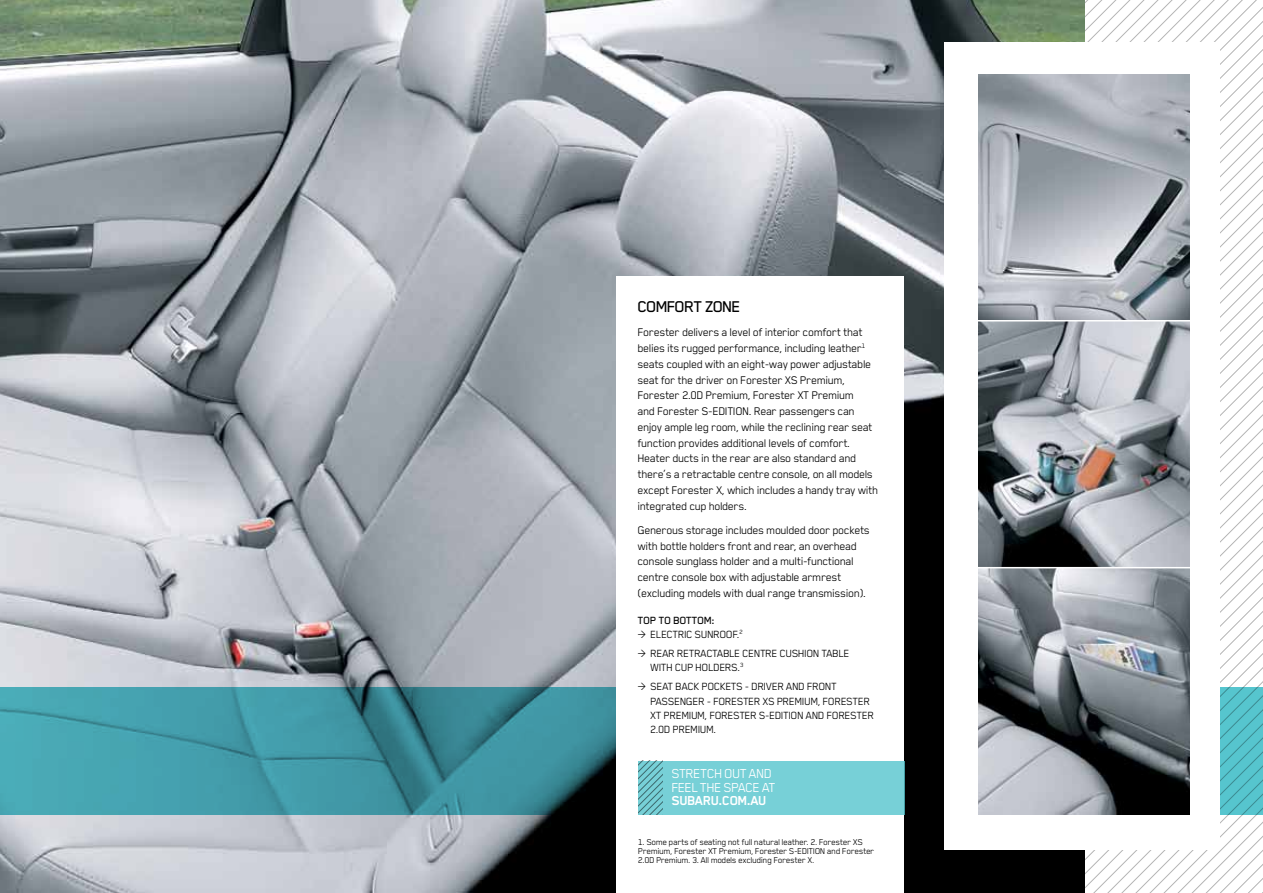
<style>
.page{position:relative;width:1263px;height:893px;background:#fff}
.page>*{position:absolute;margin:0;border:0;box-sizing:border-box;transform-origin:0 0}
.t1{font:500 18px "Subaru";color:#000}
.t2{font:15px "Subaru";color:#fff}
.t3{font:700 15px "Subaru";letter-spacing:-.04em;color:#fff}
.t4{font:12.75px/15.8px "Subaru";letter-spacing:-.03em;color:#000}
.t5{font:12px "Subaru";color:#000}
.t6{font:500 12px "Subaru";color:#000}
.t7{font:9.75px/9px "Subaru";letter-spacing:-.03em;color:#000}
</style>
<div class="page">
<svg style="left:1084px;top:0;width:179px;height:893px"></svg>
<img style="left:0;top:0;width:1084px;height:893px">
<svg style="left:0;top:687px;width:1263px;height:128px;background:#3c8c98"></svg>
<div style="left:617px;top:276px;width:287px;height:617px;background:#fff"></div>
<div style="left:638px;top:761px;width:266px;height:53px;background:#77d0d7"></div>
<svg style="left:638px;top:761px;width:25px;height:53px"></svg>
<div style="left:944px;top:43px;width:276px;height:807px;background:#fff"></div>
<img style="left:979px;top:74px;width:211px;height:740px">
<hr style="left:974px;top:320px;width:229px;height:1px;background:#fff">
<hr style="left:974px;top:567px;width:229px;height:1px;background:#fff">
<h1 class="t1" style="left:638px;top:297px;width:19px">COMFORT</h1>
<h1 class="t1" style="left:705px;top:297px;width:35px">ZONE</h1>
<p class="t4" style="left:638px;top:324px;width:242px">Forester delivers a level of interior comfort that belies its rugged performance, including leather<sup>1 </sup>seats coupled with an eight-way power adjustable seat for the driver on Forester XS Premium, Forester 2.0D Premium, Forester XT Premium<br>and Forester S-EDITION. Rear passengers can enjoy ample leg room, while the reclining rear seat function provides additional levels of comfort.<br>Heater ducts in the rear are also standard and there’s a retractable centre console, on all models except Forester X, which includes a handy tray with integrated cup holders.</p>
<p class="t4" style="left:638px;top:522px;width:234px">Generous storage includes moulded door pockets with bottle holders front and rear, an overhead console sunglass holder and a multi-functional centre console box with adjustable armrest (excluding models with dual range transmission).</p>
<p class="t6" style="left:638px;top:614px;width:43px">TOP TO BOTTOM</p>
<p class="t6" style="left:712px;top:614px;width:5px">:</p>
<p class="t5" style="left:638px;top:628px;width:19px">&gt; electric</p>
<p class="t5" style="left:695px;top:628px;width:8px">sunroof</p>
<p class="t5" style="left:737px;top:628px;width:7px">.<sup>2</sup></p>
<p class="t5" style="left:638px;top:647px;width:14px">&gt; rear</p>
<p class="t5" style="left:677px;top:647px;width:7px">retractable</p>
<p class="t5" style="left:743px;top:647px;width:7px">centre</p>
<p class="t5" style="left:780px;top:647px;width:7px">cushion</p>
<p class="t5" style="left:822px;top:647px;width:7px">table</p>
<p class="t5" style="left:651px;top:661px;width:7px">with</p>
<p class="t5" style="left:675px;top:661px;width:28px">cup holders</p>
<p class="t5" style="left:738px;top:661px;width:7px">.<sup>3</sup></p>
<p class="t5" style="left:638px;top:680px;width:14px">&gt; seat</p>
<p class="t5" style="left:676px;top:680px;width:83px">back pockets - driver</p>
<p class="t5" style="left:786px;top:680px;width:28px">and front</p>
<p class="t5" style="left:651px;top:694px;width:7px">passenger</p>
<p class="t5" style="left:707px;top:694px;width:14px">- forester</p>
<p class="t5" style="left:763px;top:694px;width:21px">xs premium</p>
<p class="t5" style="left:818px;top:694px;width:12px">, forester</p>
<p class="t5" style="left:651px;top:709px;width:20px">xt premium</p>
<p class="t5" style="left:705px;top:709px;width:12px">, forester</p>
<p class="t5" style="left:759px;top:709px;width:16px">s-edition</p>
<p class="t5" style="left:806px;top:709px;width:28px">and forester</p>
<p class="t5" style="left:651px;top:723px;width:29px">2.0D premium</p>
<p class="t5" style="left:714px;top:723px;width:4px">.</p>
<p class="t2" style="left:672px;top:766px;width:9px">stretch</p>
<p class="t2" style="left:724px;top:766px;width:33px">out and</p>
<p class="t2" style="left:672px;top:779px;width:8px">feel</p>
<p class="t2" style="left:700px;top:779px;width:32px">the space</p>
<p class="t2" style="left:762px;top:779px;width:8px">at</p>
<p class="t3" style="left:672px;top:793px;width:97px">SUBARU.COM.AU</p>
<p class="t7" style="left:638px;top:838px;width:238px">1. Some parts of seating not full natural leather. 2. Forester XS<br>Premium, Forester XT Premium, Forester S-EDITION and Forester<br>2.0D Premium. 3. All models excluding Forester X.</p>
</div>
